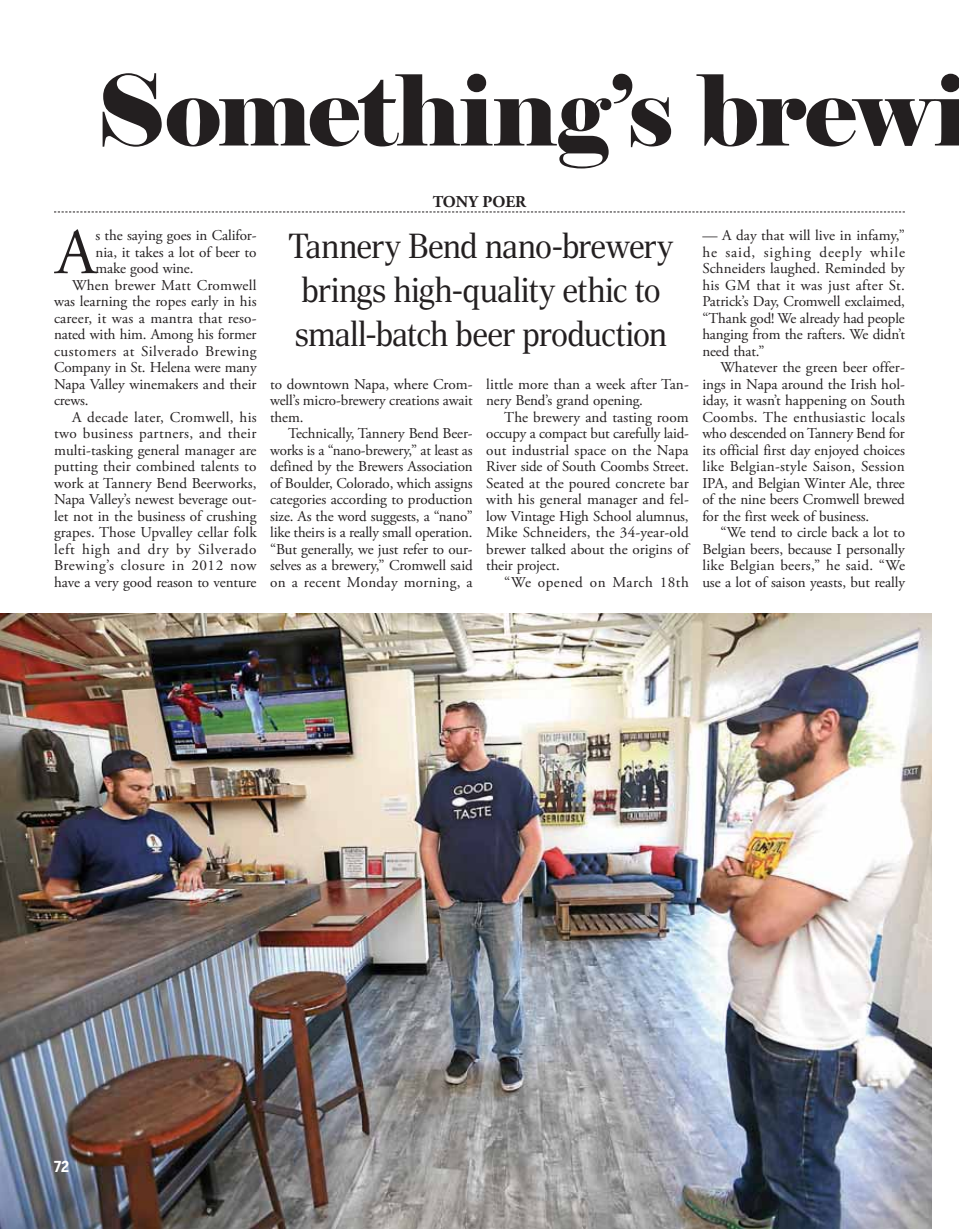
<style>
.page{position:relative;width:959px;height:1229px;background:#fff}
.page>*{position:absolute;margin:0;border:0;box-sizing:border-box;transform-origin:0 0}
.t1{font:97.65px "Elephant";letter-spacing:-.01em;color:#231f20}
.t2{font:64.8px "Adobe Garamond Pro";color:#231f20}
.t3{font:300 35.1px/44px "Rocky";letter-spacing:-.01em;color:#231f20}
.t4{font:700 16.5px "Adobe Garamond Pro";letter-spacing:.005em;color:#231f20}
.t5{font:15px/16.5px "Adobe Garamond Pro";color:#231f20;text-align:justify}
.t6{font:15px "Adobe Garamond Pro";letter-spacing:.02em;color:#231f20}
.t7{font:15px "Adobe Garamond Pro";letter-spacing:.035em;color:#231f20}
.t8{font:15px "Adobe Garamond Pro";letter-spacing:.03em;color:#231f20}
.t9{font:15px "Adobe Garamond Pro";letter-spacing:.04em;color:#231f20}
.t10{font:700 15px "Benton Sans Cond";color:#fff}
</style>
<div class="page">
<svg style="left:54px;top:212px;width:850px;height:1px"></svg>
<img style="left:0;top:614px;width:932px;height:614px">
<h1 class="t1" style="left:96px;top:52px;width:872px">Something’s brewi</h1>
<h2 class="t2" style="left:56px;top:227px;width:45px">A</h2>
<p class="t5" style="left:95px;top:228px;width:163px">s the saying goes in Califor-</p>
<p class="t5" style="left:95px;top:245px;width:163px">nia, it takes a lot of beer to</p>
<p class="t5" style="left:95px;top:261px;width:99px">make good wine.</p>
<p class="t5" style="left:72px;top:278px;width:186px">When brewer Matt Cromwell</p>
<p class="t5" style="left:54px;top:294px;width:204px">was learning the ropes early in his</p>
<p class="t5" style="left:54px;top:311px;width:204px">career, it was a mantra that reso-</p>
<p class="t5" style="left:54px;top:327px;width:204px">nated with him. Among his former</p>
<p class="t8" style="left:54px;top:345px;width:204px">customers at Silverado Brewing</p>
<p class="t5" style="left:54px;top:360px;width:204px">Company in St. Helena were many</p>
<p class="t5" style="left:54px;top:377px;width:204px">Napa Valley winemakers and their</p>
<p class="t5" style="left:54px;top:393px;width:36px">crews.</p>
<p class="t6" style="left:72px;top:411px;width:186px">A decade later, Cromwell, his</p>
<p class="t6" style="left:54px;top:427px;width:204px">two business partners, and their</p>
<p class="t5" style="left:54px;top:443px;width:204px">multi-tasking general manager are</p>
<p class="t5" style="left:54px;top:459px;width:204px">putting their combined talents to</p>
<p class="t5" style="left:54px;top:476px;width:204px">work at Tannery Bend Beerworks,</p>
<p class="t5" style="left:54px;top:492px;width:204px">Napa Valley’s newest beverage out-</p>
<p class="t5" style="left:54px;top:509px;width:204px">let not in the business of crushing</p>
<p class="t5" style="left:54px;top:525px;width:204px">grapes. Those Upvalley cellar folk</p>
<p class="t9" style="left:54px;top:543px;width:204px">left high and dry by Silverado</p>
<p class="t7" style="left:54px;top:559px;width:204px">Brewing’s closure in 2012 now</p>
<p class="t5" style="left:54px;top:575px;width:204px">have a very good reason to venture</p>
<p class="t4" style="left:432px;top:192px;width:95px">TONY POER</p>
<h3 class="t3" style="left:288px;top:228px;width:387px">Tannery Bend nano-brewery brings high-quality ethic to small-batch beer production</h3>
<p class="t5" style="left:270px;top:377px;width:204px">to downtown Napa, where Crom&shy;well’s micro-brewery creations await them.</p>
<p class="t5" style="left:270px;top:426px;width:204px;text-indent:18px">Technically, Tannery Bend Beer&shy;works is a “nano-brewery,” at least as defined by the Brewers Association of Boulder, Colorado, which assigns categories according to production size. As the word suggests, a “nano” like theirs is a really small operation. “But generally, we just refer to our&shy;selves as a brewery,” Cromwell said on a recent Monday morning, a</p>
<p class="t5" style="left:486px;top:377px;width:204px">little more than a week after Tan&shy;nery Bend’s grand opening.</p>
<p class="t5" style="left:486px;top:410px;width:204px;text-indent:18px">The brewery and tasting room occupy a compact but carefully laid&shy;out industrial space on the Napa River side of South Coombs Street.<br>Seated at the poured concrete bar with his general manager and fel&shy;low Vintage High School alumnus, Mike Schneiders, the 34-year-old brewer talked about the origins of their project.</p>
<p class="t7" style="left:504px;top:576px;width:186px">“We opened on March 18th</p>
<p class="t5" style="left:702px;top:228px;width:204px">— A day that will live in infamy,” he said, sighing deeply while Schneiders laughed. Reminded by his GM that it was just after St.<br>Patrick’s Day, Cromwell exclaimed, “Thank god! We already had people hanging from the rafters. We didn’t need that.”</p>
<p class="t5" style="left:702px;top:360px;width:204px;text-indent:18px">Whatever the green beer offer&shy;ings in Napa around the Irish hol&shy;iday, it wasn’t happening on South Coombs. The enthusiastic locals who descended on Tannery Bend for its official first day enjoyed choices like Belgian-style Saison, Session IPA, and Belgian Winter Ale, three of the nine beers Cromwell brewed for the first week of business.</p>
<p class="t5" style="left:702px;top:525px;width:204px;text-indent:18px">“We tend to circle back a lot to Belgian beers, because I personally like Belgian beers,” he said. “We use a lot of saison yeasts, but really</p>
<p class="t10" style="left:54px;top:1157px;width:16px">72</p>
</div>
